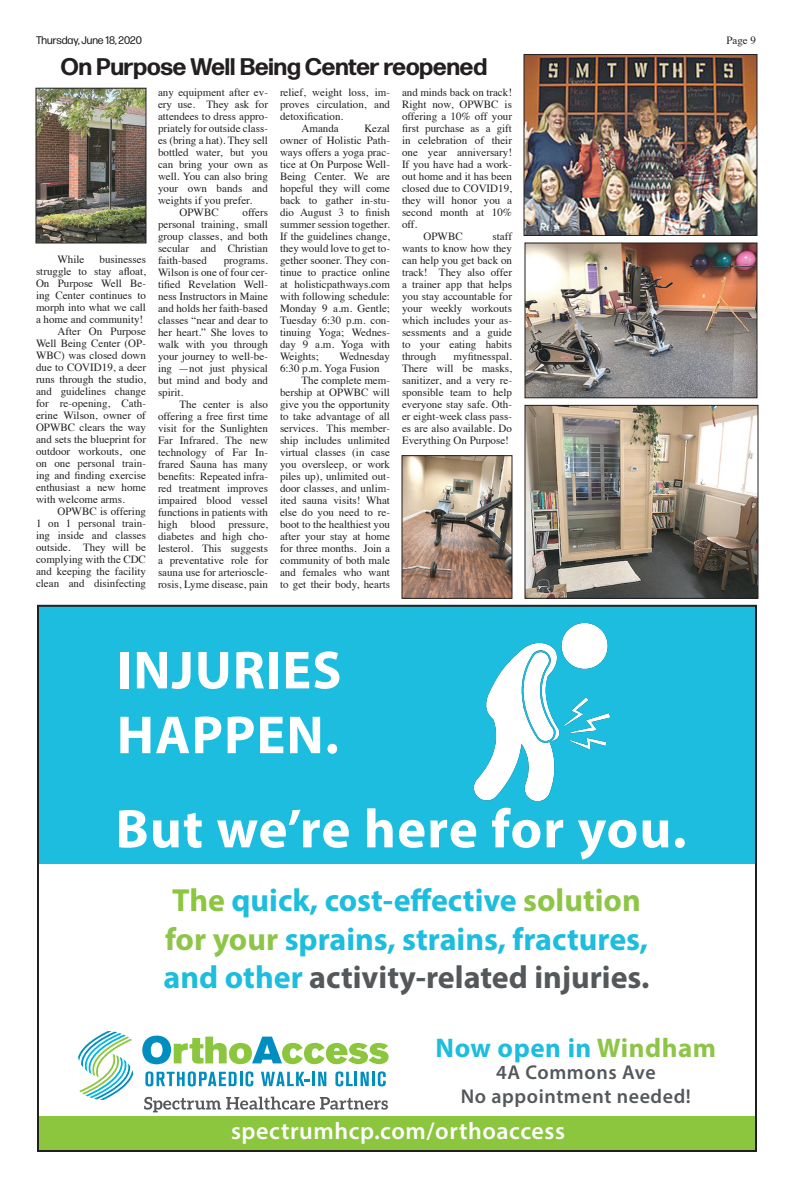
<style>
.page{position:relative;width:792px;height:1188px;background:#fff}
.page>*{position:absolute;margin:0;border:0;box-sizing:border-box;transform-origin:0 0}
.t1{font:700 55px "Myriad Pro";letter-spacing:.02em;color:#fff}
.t2{font:700 54px/64.8px "Myriad Pro";letter-spacing:.02em;color:#fff}
.t3{font:700 32px/38.4px "Myriad Pro";color:#1cbdde}
.t4{font:700 27px "Myriad Pro";letter-spacing:.02em;color:#1cbdde}
.Headline{font:700 24px "Forma DJR Deck";color:#231f20}
.t5{font:600 24px "Myriad Pro";letter-spacing:.025em;color:#fff}
.t6{font:600 20px/24px "Myriad Pro";letter-spacing:.03em;color:#54585a;text-align:center}
.Body_Text_TCT{font:11px/12px "Times";color:#231f20;text-align:justify}
.t7{font:11px "Forma DJR Deck";color:#231f20}
.s1{color:#8bc63e}
.s2{color:#8ec549}
.s3{color:#54585a}
</style>
<div class="page">
<img style="left:38px;top:90px;width:106px;height:151px">
<div style="left:36px;top:88px;width:110px;height:155px;border:1px solid #231f20"></div>
<img style="left:526px;top:56px;width:229px;height:178px">
<div style="left:524px;top:54px;width:233px;height:182px;border:1px solid #231f20"></div>
<img style="left:527px;top:245px;width:228px;height:151px">
<div style="left:525px;top:243px;width:232px;height:155px;border:1px solid #231f20"></div>
<img style="left:404px;top:457px;width:106px;height:140px">
<div style="left:402px;top:455px;width:110px;height:144px;border:1px solid #231f20"></div>
<img style="left:527px;top:407px;width:229px;height:190px">
<div style="left:525px;top:405px;width:233px;height:194px;border:1px solid #231f20"></div>
<div style="left:37px;top:1116px;width:720px;height:36px;background:#8bc63e"></div>
<div style="left:37px;top:605px;width:720px;height:258px;background:#1cbdde"></div>
<img style="left:475px;top:623px;width:135px;height:177px">
<svg style="left:142px;top:1036px;width:247px;height:28px"></svg>
<svg style="left:145px;top:1071px;width:108px;height:16px"></svg>
<svg style="left:261px;top:1072px;width:49px;height:14px"></svg>
<hr style="left:312px;top:1072px;width:3px;height:14px;background:#008ec1">
<svg style="left:318px;top:1072px;width:8px;height:14px"></svg>
<svg style="left:335px;top:1071px;width:34px;height:16px"></svg>
<hr style="left:372px;top:1072px;width:3px;height:14px;background:#008ec1">
<svg style="left:378px;top:1071px;width:8px;height:16px"></svg>
<svg style="left:78px;top:1031px;width:55px;height:69px"></svg>
<svg style="left:144px;top:1097px;width:244px;height:15px"></svg>
<p class="t7" style="left:36px;top:34px;width:107px">Thursday, June 18, 2020</p>
<p class="Body_Text_TCT" style="left:726px;top:34px;width:31px">Page 9</p>
<p class="Headline" style="left:61px;top:51px;width:428px">On Purpose Well Being Center reopened</p>
<p class="Body_Text_TCT" style="left:58px;top:252px;width:28px">While</p>
<p class="Body_Text_TCT" style="left:36px;top:252px;width:112px;text-indent:64px">businesses struggle to stay afloat, On Purpose Well Be&shy;ing Center continues to morph into what we call a home and community!</p>
<p class="Body_Text_TCT" style="left:36px;top:324px;width:112px;text-indent:22px">After On Purpose Well Being Center (OP-WBC) was closed down due to COVID19, a deer runs through the studio, and guidelines change for re-opening, Cath&shy;erine Wilson, owner of OPWBC clears the way and sets the blueprint for outdoor workouts, one on one personal train&shy;ing and finding exercise enthusiast a new home with welcome arms.</p>
<p class="Body_Text_TCT" style="left:36px;top:504px;width:112px;text-indent:22px">OPWBC is offering 1 on 1 personal train&shy;ing inside and classes outside. They will be complying with the CDC and keeping the facility clean and disinfecting</p>
<p class="Body_Text_TCT" style="left:158px;top:86px;width:112px">any equipment after ev&shy;ery use. They ask for attendees to dress appro&shy;priately for outside class&shy;es (bring a hat). They sell bottled water, but you can bring your own as well. You can also bring your own bands and weights if you prefer.</p>
<p class="Body_Text_TCT" style="left:180px;top:206px;width:41px">OPWBC</p>
<p class="Body_Text_TCT" style="left:158px;top:206px;width:112px;text-indent:85px">offers personal training, small group classes, and both secular and Christian faith-based</p>
<p class="Body_Text_TCT" style="left:158px;top:254px;width:112px;text-indent:66px">programs.<br>Wilson is one of four cer&shy;tified Revelation Well&shy;ness Instructors in Maine and holds her faith-based classes “near and dear to her heart.” She loves to walk with you through your journey to well-be&shy;ing —not just physical but mind and body and spirit.</p>
<p class="Body_Text_TCT" style="left:158px;top:398px;width:112px;text-indent:22px">The center is also offering a free first time visit for the Sunlighten Far Infrared. The new technology of Far In&shy;frared Sauna has many benefits: Repeated infra&shy;red treatment improves impaired blood vessel functions in patients with high blood pressure, diabetes and high cho&shy;lesterol. This suggests a preventative role for sauna use for arterioscle&shy;rosis, Lyme disease, pain</p>
<p class="Body_Text_TCT" style="left:280px;top:86px;width:111px">relief, weight loss, im&shy;proves circulation, and detoxification.</p>
<p class="Body_Text_TCT" style="left:302px;top:122px;width:39px">Amanda</p>
<p class="Body_Text_TCT" style="left:280px;top:122px;width:112px;text-indent:84px">Kezal owner of Holistic Path&shy;ways offers a yoga prac&shy;tice at On Purpose Well-Being Center. We are hopeful they will come back to gather in-stu&shy;dio August 3 to finish summer session together.<br>If the guidelines change, they would love to get to&shy;gether sooner. They con&shy;tinue to practice online at holisticpathways.com with following schedule:<br>Monday 9 a.m. Gentle; Tuesday 6:30 p.m. con&shy;tinuing Yoga; Wednes&shy;day 9 a.m. Yoga with Weights;</p>
<p class="Body_Text_TCT" style="left:280px;top:350px;width:112px;text-indent:60px">Wednesday<br>6:30 p.m. Yoga Fusion</p>
<p class="Body_Text_TCT" style="left:280px;top:374px;width:112px;text-indent:22px">The complete mem&shy;bership at OPWBC will give you the opportunity to take advantage of all services. This member&shy;ship includes unlimited virtual classes (in case you oversleep, or work piles up), unlimited out&shy;door classes, and unlim&shy;ited sauna visits! What else do you need to re&shy;boot to the healthiest you after your stay at home for three months. Join a community of both male and females who want to get their body, hearts</p>
<p class="Body_Text_TCT" style="left:402px;top:86px;width:112px">and minds back on track!<br>Right now, OPWBC is offering a 10% off your first purchase as a gift in celebration of their one year anniversary!<br>If you have had a work&shy;out home and it has been closed due to COVID19, they will honor you a second month at 10% off.</p>
<p class="Body_Text_TCT" style="left:424px;top:230px;width:41px">OPWBC</p>
<p class="Body_Text_TCT" style="left:402px;top:230px;width:112px;text-indent:91px">staff wants to know how they can help you get back on track! They also offer a trainer app that helps you stay accountable for your weekly workouts which includes your as&shy;sessments and a guide to your eating habits through</p>
<p class="Body_Text_TCT" style="left:402px;top:350px;width:112px;text-indent:52px">myfitnesspal.<br>There will be masks, sanitizer, and a very re&shy;sponsible team to help everyone stay safe. Oth&shy;er eight-week class pass&shy;es are also available. Do Everything On Purpose!</p>
<p class="t2" style="left:117px;top:636px;width:226px">INJURIES<br>HAPPEN.</p>
<p class="t1" style="left:115px;top:793px;width:573px">But we’re here for you.</p>
<p class="t3" style="left:164px;top:880px;width:487px"><span class="s1">The</span> quick, cost-effective <span class="s2">solution for your</span> sprains, strains, fractures, and other <span class="s3">activity-related injuries.</span></p>
<p class="t4" style="left:436px;top:1030px;width:282px">Now open in <span class="s2">Windham</span></p>
<p class="t6" style="left:461px;top:1059px;width:232px">4A Commons Ave<br>No appointment needed!</p>
<p class="t5" style="left:231px;top:1116px;width:336px">spectrumhcp.com/orthoaccess</p>
</div>
